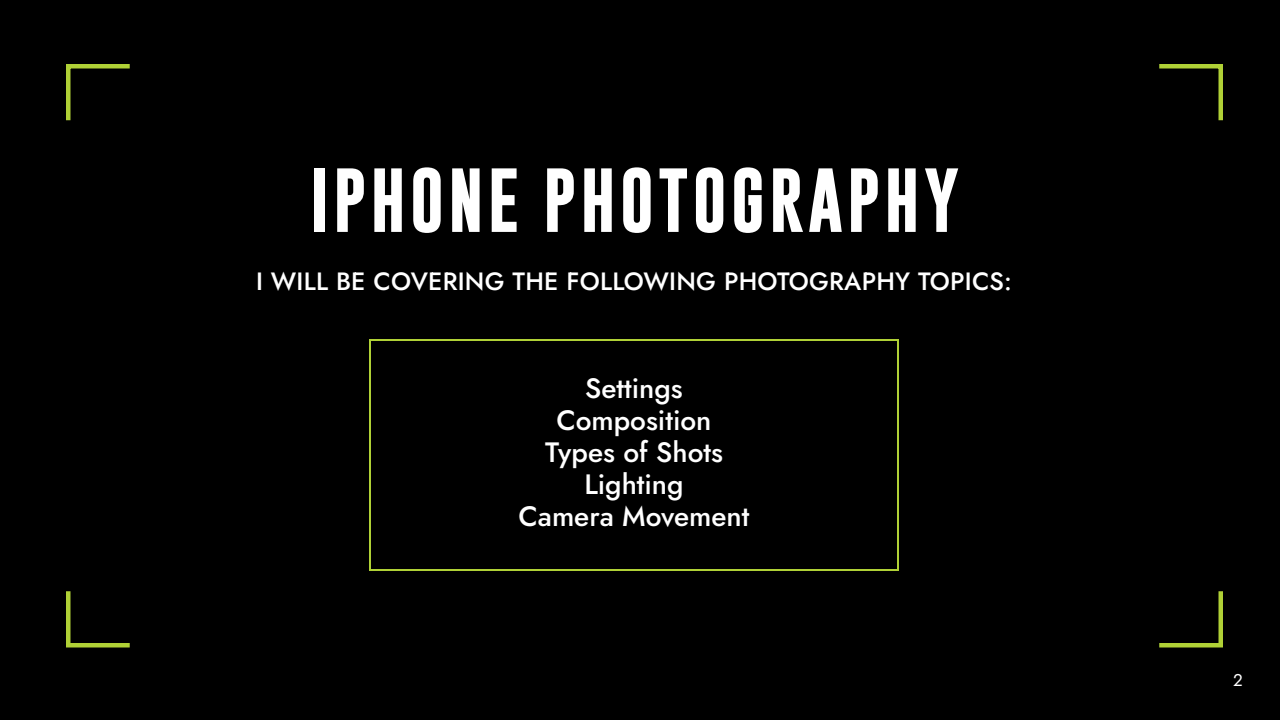
<style>
.page{position:relative;width:1280px;height:720px;background:#000}
.page>*{position:absolute;margin:0;border:0;box-sizing:border-box;transform-origin:0 0}
.t1{font:700 65px "Gobold";letter-spacing:.06em;color:#fff}
.t2{font:500 28px "Jost";color:#fff}
.t3{font:500 25px "Jost";letter-spacing:.01em;color:#fff}
.t4{font:17px "Jost";color:#fff}
</style>
<div class="page">
<svg style="left:66px;top:64px;width:64px;height:57px"></svg>
<svg style="left:1159px;top:64px;width:64px;height:57px"></svg>
<svg style="left:66px;top:591px;width:64px;height:57px"></svg>
<svg style="left:1159px;top:591px;width:64px;height:57px"></svg>
<div style="left:369px;top:339px;width:530px;height:232px;border:2px solid #b0d136"></div>
<p class="t1" style="left:310px;top:158px;width:651px">IPHONE PHOTOGRAPHY</p>
<p class="t3" style="left:256px;top:264px;width:758px">I WILL BE COVERING THE FOLLOWING PHOTOGRAPHY TOPICS:</p>
<p class="t2" style="left:585px;top:369px;width:99px">Settings</p>
<p class="t2" style="left:556px;top:401px;width:157px">Composition</p>
<p class="t2" style="left:545px;top:433px;width:179px">Types of Shots</p>
<p class="t2" style="left:584px;top:465px;width:101px">Lighting</p>
<p class="t2" style="left:519px;top:497px;width:232px">Camera Movement</p>
<p class="t4" style="left:1233px;top:668px;width:11px">2</p>
</div>
